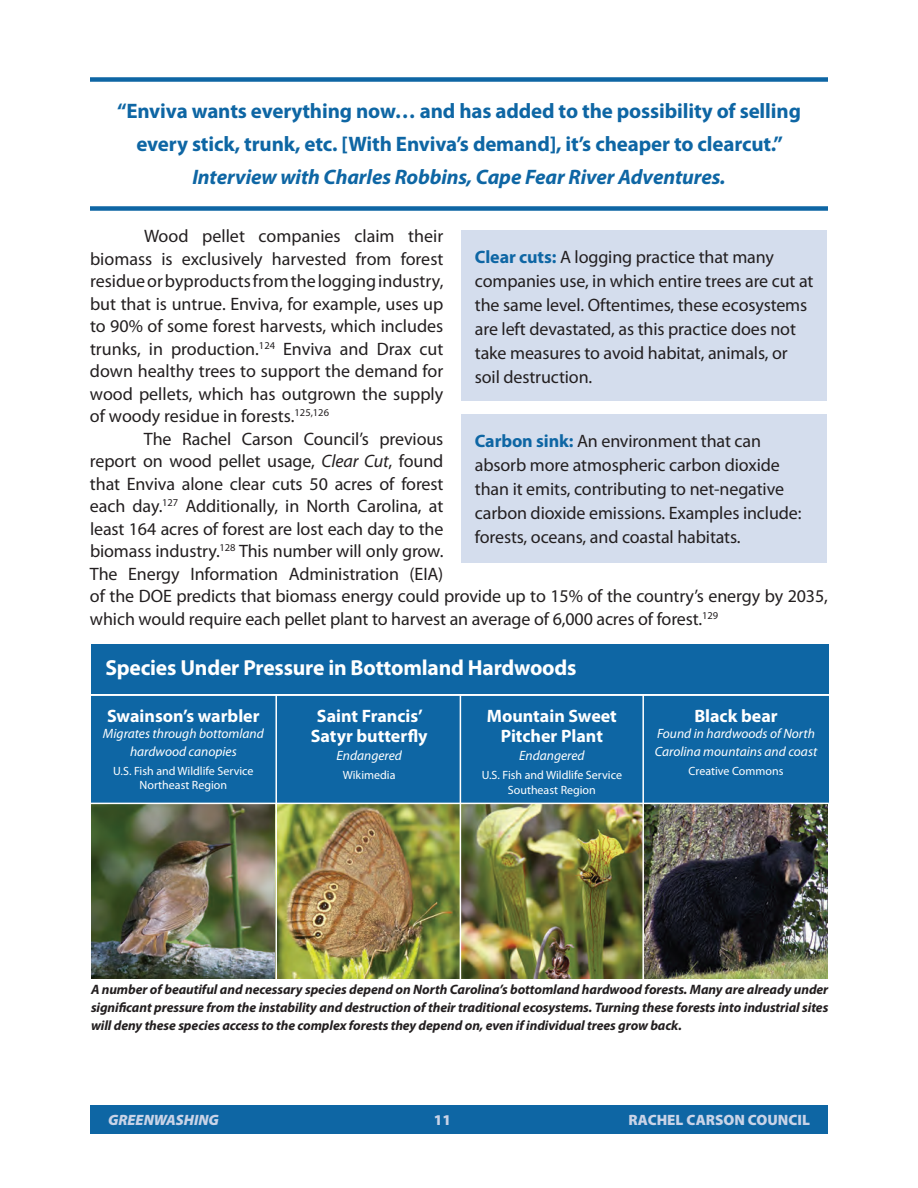
<style>
.page{position:relative;width:918px;height:1188px;background:#fff}
.page>*{position:absolute;margin:0;border:0;box-sizing:border-box;transform-origin:0 0}
.t1{font:700 21.75px "Myriad Pro";letter-spacing:-.01em;color:#fff}
.t2{font:700 21px/33px "Myriad Pro";letter-spacing:-.005em;color:#0e66a4;text-align:center}
.t3{font:italic 700 21px "Myriad Pro";letter-spacing:-.005em;color:#0e66a4}
.t4{font:18px/22.5px "Myriad Pro";letter-spacing:-.005em;color:#231f20}
.t5{font:700 18px/20.4px "Myriad Pro";color:#fff;text-align:center}
.t6{font:900 15px "Myriad Pro";color:#c9d3e7}
.t7{font:italic 900 15px "Myriad Pro";color:#c9d3e7}
.t8{font:italic 700 13.65px/17.7px "Myriad Pro";letter-spacing:-.005em;color:#231f20;text-align:justify}
.t9{font:italic 13.5px/18px "Myriad Pro";color:#fff;text-align:center}
.t10{font:12px/14.4px "Myriad Pro";color:#fff;text-align:center}
.s1{font-style:italic}
.s2{font-weight:700;color:#0e66a4}
</style>
<div class="page">
<div style="left:90px;top:1105px;width:738px;height:29px;background:#0e66a4"></div>
<div style="left:90px;top:77px;width:738px;height:5px;background:#0e66a4"></div>
<div style="left:90px;top:206px;width:738px;height:5px;background:#0e66a4"></div>
<div style="left:461px;top:231px;width:366px;height:170px;background:#d4dded"></div>
<div style="left:461px;top:414px;width:366px;height:149px;background:#d4dded"></div>
<img style="left:91px;top:804px;width:737px;height:174px">
<div style="left:91px;top:695px;width:737px;height:109px;background:#0e66a4"></div>
<hr style="left:78px;top:694px;width:757px;height:2px;background:#fff">
<hr style="left:275px;top:688px;width:2px;height:292px;background:#fff">
<hr style="left:460px;top:688px;width:1px;height:292px;background:#fff">
<hr style="left:642px;top:688px;width:2px;height:292px;background:#fff">
<div style="left:91px;top:644px;width:737px;height:50px;background:#0e66a4"></div>
<hr style="left:78px;top:803px;width:757px;height:1px;background:#fff">
<p class="t2" style="left:117px;top:94px;width:685px">“Enviva wants everything now… and has added to the possibility of selling every stick, trunk, etc. [With Enviva’s demand], it’s cheaper to clearcut.”</p>
<p class="t3" style="left:192px;top:165px;width:535px">Interview with Charles Robbins, Cape Fear River Adventures.</p>
<p class="t4" style="left:90px;top:225px;width:355px;text-align:justify;text-indent:54px">Wood pellet companies claim their biomass is exclusively harvested from forest residue or byproducts from the logging industry, but that is untrue. Enviva, for example, uses up to 90% of some forest harvests, which includes trunks, in production.<sup>124</sup> Enviva and Drax cut down healthy trees to support the demand for wood pellets, which has outgrown the supply of woody residue in forests.<sup>125,126</sup></p>
<p class="t4" style="left:90px;top:428px;width:739px;text-indent:54px">The Rachel Carson Council’s previous<br>report on wood pellet usage, <span class="s1">Clear Cut</span>, found<br>that Enviva alone clear cuts 50 acres of forest<br>each day.<sup>127</sup> Additionally, in North Carolina, at<br>least 164 acres of forest are lost each day to the<br>biomass industry.<sup>128</sup> This number will only grow.<br>The Energy Information Administration (EIA)<br>of the DOE predicts that biomass energy could provide up to 15% of the country’s energy by 2035, which would require each pellet plant to harvest an average of 6,000 acres of forest.<sup>129</sup></p>
<p class="t4" style="left:475px;top:245px;width:340px;line-height:24px"><span class="s2">Clear cuts:</span> A logging practice that many companies use, in which entire trees are cut at the same level. Oftentimes, these ecosystems are left devastated, as this practice does not take measures to avoid habitat, animals, or soil destruction.</p>
<p class="t4" style="left:475px;top:430px;width:328px;line-height:24px"><span class="s2">Carbon sink:</span> An environment that can absorb more atmospheric carbon dioxide than it emits, contributing to net-negative carbon dioxide emissions. Examples include: forests, oceans, and coastal habitats.</p>
<p class="t1" style="left:105px;top:656px;width:473px">Species Under Pressure in Bottomland Hardwoods</p>
<p class="t5" style="left:107px;top:706px;width:154px">Swainson’s warbler</p>
<p class="t9" style="left:103px;top:725px;width:162px">Migrates through bottomland hardwood canopies</p>
<p class="t10" style="left:113px;top:764px;width:142px">U.S. Fish and Wildlife Service<br>Northeast Region</p>
<p class="t5" style="left:311px;top:706px;width:118px">Saint Francis’<br>Satyr butterfly</p>
<p class="t9" style="left:336px;top:747px;width:67px">Endangered</p>
<p class="t10" style="left:343px;top:768px;width:54px">Wikimedia</p>
<p class="t5" style="left:487px;top:706px;width:132px">Mountain Sweet<br>Pitcher Plant</p>
<p class="t9" style="left:519px;top:747px;width:67px">Endangered</p>
<p class="t10" style="left:482px;top:768px;width:142px">U.S. Fish and Wildlife Service<br>Southeast Region</p>
<p class="t5" style="left:694px;top:706px;width:85px">Black bear</p>
<p class="t9" style="left:655px;top:725px;width:164px;text-align:left">Found in hardwoods of North<br>Carolina mountains and coast</p>
<p class="t10" style="left:689px;top:764px;width:96px">Creative Commons</p>
<p class="t8" style="left:91px;top:981px;width:739px">A number of beautiful and necessary species depend on North Carolina’s bottomland hardwood forests. Many are already under significant pressure from the instability and destruction of their traditional ecosystems. Turning these forests into industrial sites will deny these species access to the complex forests they depend on, even if individual trees grow back.</p>
<p class="t7" style="left:108px;top:1112px;width:113px">GREENWASHING</p>
<p class="t6" style="left:434px;top:1112px;width:19px">11</p>
<p class="t6" style="left:629px;top:1112px;width:183px">RACHEL CARSON COUNCIL</p>
</div>
